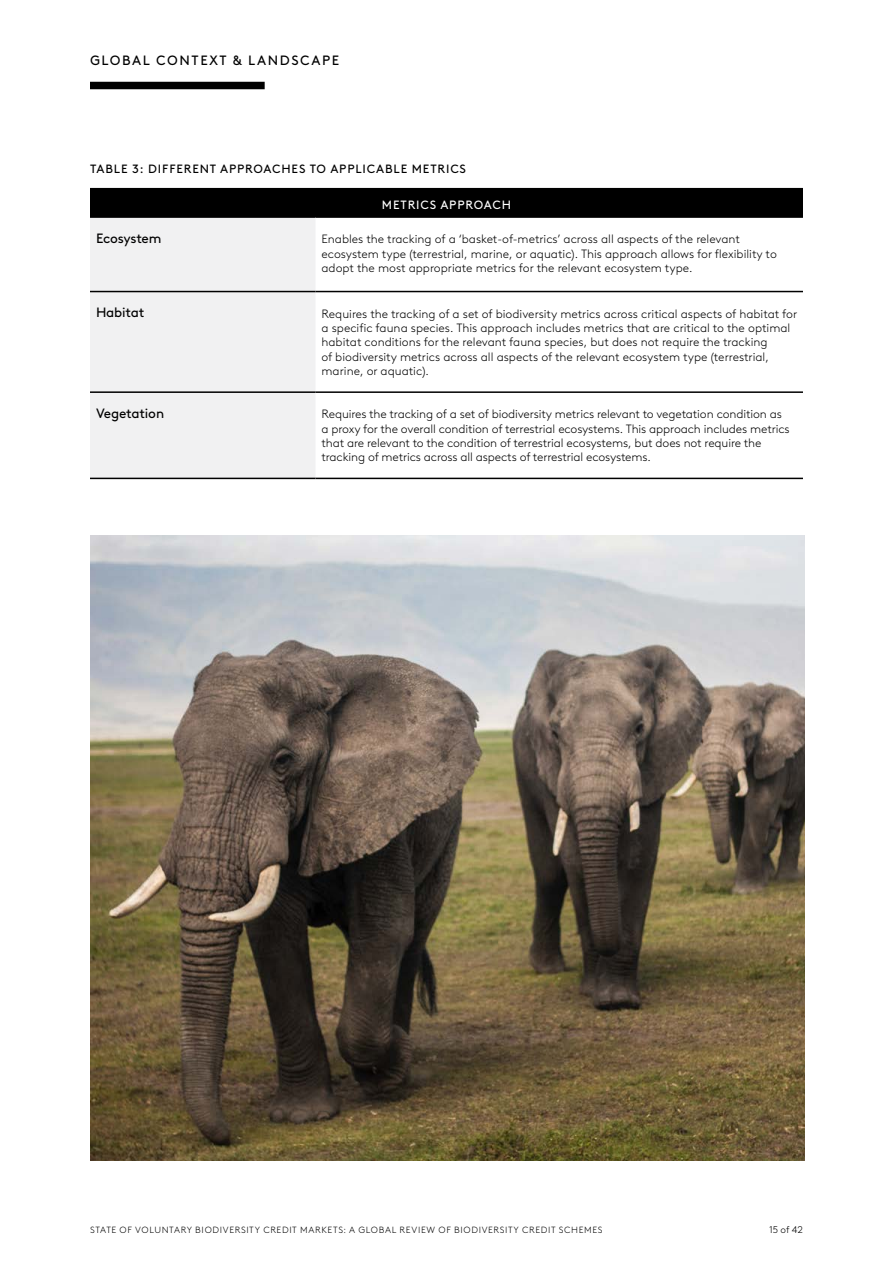
<style>
.page{position:relative;width:893px;height:1263px;background:#fff}
.page>*{position:absolute;margin:0;border:0;box-sizing:border-box;transform-origin:0 0}
.t1{font:13.5px "Brown LL";letter-spacing:-.01em;color:#000}
.t2{font:13.5px "Brown LL";letter-spacing:.12em;color:#000}
.t3{font:300 12px/14.4px "Brown LL";letter-spacing:-.005em;color:#000}
.t4{font:12px "Brown LL";letter-spacing:.07em;color:#000}
.t5{font:12px "Brown LL";letter-spacing:.07em;color:#fff}
.t6{font:300 9.75px "Brown LL";color:#000}
.t7{font:300 9px "Brown LL";letter-spacing:.07em;color:#000}
</style>
<div class="page">
<div style="left:90px;top:82px;width:175px;height:7px;background:#000"></div>
<div style="left:90px;top:189px;width:713px;height:28px;background:#000"></div>
<div style="left:90px;top:218px;width:225px;height:260px;background:#f1f1f2"></div>
<hr style="left:90px;top:478px;width:225px;height:1px;background:#000">
<hr style="left:315px;top:478px;width:488px;height:1px;background:#000">
<hr style="left:90px;top:188px;width:225px;height:1px;background:#000">
<hr style="left:315px;top:188px;width:488px;height:1px;background:#000">
<hr style="left:90px;top:216px;width:225px;height:2px;background:#000">
<hr style="left:315px;top:216px;width:488px;height:2px;background:#000">
<hr style="left:90px;top:291px;width:225px;height:1px;background:#000">
<hr style="left:315px;top:291px;width:488px;height:1px;background:#000">
<hr style="left:90px;top:391px;width:225px;height:2px;background:#000">
<hr style="left:315px;top:391px;width:488px;height:2px;background:#000">
<img style="left:90px;top:536px;width:715px;height:625px">
<p class="t2" style="left:90px;top:51px;width:251px">GLOBAL CONTEXT &amp; LANDSCAPE</p>
<p class="t4" style="left:90px;top:160px;width:377px">TABLE 3: DIFFERENT APPROACHES TO APPLICABLE METRICS</p>
<p class="t5" style="left:382px;top:195px;width:131px">METRICS APPROACH</p>
<p class="t1" style="left:96px;top:228px;width:67px">Ecosystem</p>
<p class="t3" style="left:321px;top:231px;width:457px">Enables the tracking of a ‘basket-of-metrics’ across all aspects of the relevant ecosystem type (terrestrial, marine, or aquatic). This approach allows for flexibility to adopt the most appropriate metrics for the relevant ecosystem type.</p>
<p class="t1" style="left:96px;top:302px;width:50px">Habitat</p>
<p class="t3" style="left:321px;top:305px;width:477px">Requires the tracking of a set of biodiversity metrics across critical aspects of habitat for a specific fauna species. This approach includes metrics that are critical to the optimal habitat conditions for the relevant fauna species, but does not require the tracking<br>of biodiversity metrics across all aspects of the relevant ecosystem type (terrestrial, marine, or aquatic).</p>
<p class="t1" style="left:96px;top:403px;width:70px">Vegetation</p>
<p class="t3" style="left:321px;top:406px;width:470px">Requires the tracking of a set of biodiversity metrics relevant to vegetation condition as a proxy for the overall condition of terrestrial ecosystems. This approach includes metrics that are relevant to the condition of terrestrial ecosystems, but does not require the tracking of metrics across all aspects of terrestrial ecosystems.</p>
<p class="t7" style="left:90px;top:1223px;width:514px">STATE OF VOLUNTARY BIODIVERSITY CREDIT MARKETS: A GLOBAL REVIEW OF BIODIVERSITY CREDIT SCHEMES</p>
<p class="t6" style="left:770px;top:1223px;width:35px">15 of 42</p>
</div>
